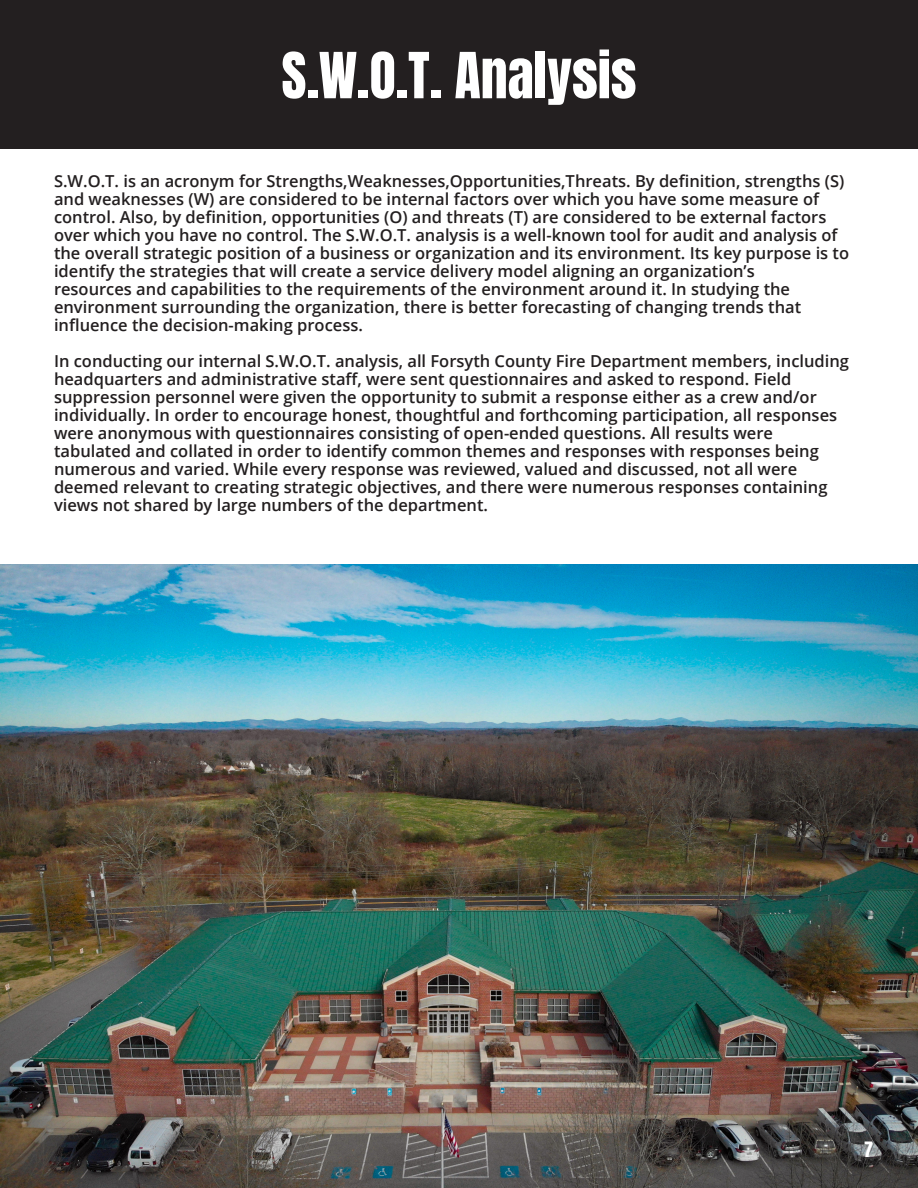
<style>
.page{position:relative;width:918px;height:1188px;background:#fff}
.page>*{position:absolute;margin:0;border:0;box-sizing:border-box;transform-origin:0 0}
.t1{font:54px "Anton";color:#fff}
.t2{font:18px "Anton";color:#fff}
.t3{font:600 16.5px/18px "Open Sans";color:#231f20}
</style>
<div class="page">
<div style="left:0;top:0;width:918px;height:148px;background:#231f20"></div>
<img style="left:0;top:565px;width:918px;height:623px">
<p class="t1" style="left:282px;top:48px;width:356px">S.W.O.T. Analysis</p>
<p class="t3" style="left:54px;top:172px;width:797px">S.W.O.T. is an acronym for Strengths,Weaknesses,Opportunities,Threats. By definition, strengths (S) and weaknesses (W) are considered to be internal factors over which you have some measure of control. Also, by definition, opportunities (O) and threats (T) are considered to be external factors over which you have no control. The S.W.O.T. analysis is a well-known tool for audit and analysis of the overall strategic position of a business or organization and its environment. Its key purpose is to identify the strategies that will create a service delivery model aligning an organization’s<br>resources and capabilities to the requirements of the environment around it. In studying the environment surrounding the organization, there is better forecasting of changing trends that influence the decision-making process.</p>
<p class="t3" style="left:54px;top:352px;width:797px">In conducting our internal S.W.O.T. analysis, all Forsyth County Fire Department members, including headquarters and administrative staff, were sent questionnaires and asked to respond. Field suppression personnel were given the opportunity to submit a response either as a crew and/or individually. In order to encourage honest, thoughtful and forthcoming participation, all responses were anonymous with questionnaires consisting of open-ended questions. All results were tabulated and collated in order to identify common themes and responses with responses being numerous and varied. While every response was reviewed, valued and discussed, not all were deemed relevant to creating strategic objectives, and there were numerous responses containing views not shared by large numbers of the department.</p>
<p class="t2" style="left:864px;top:1141px;width:10px">7</p>
</div>
